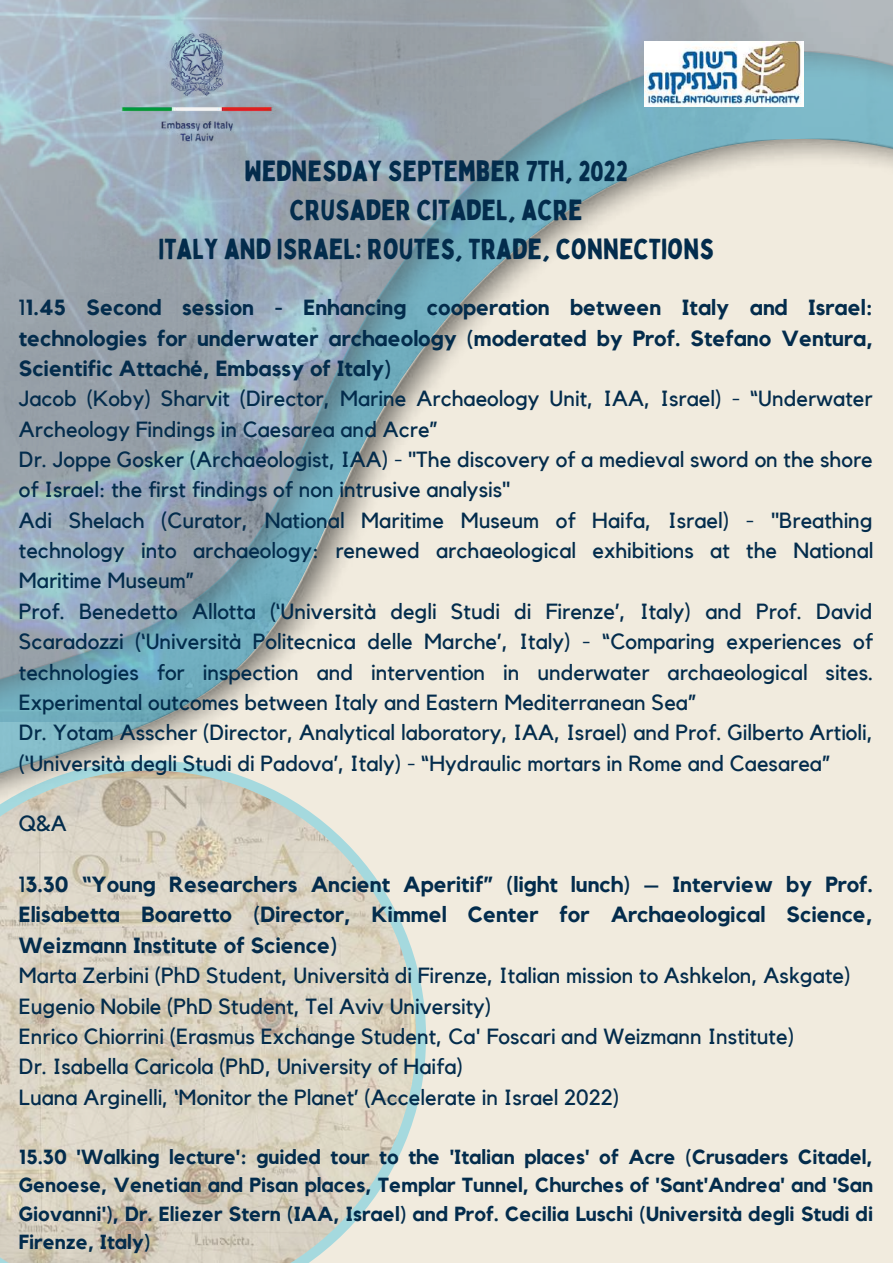
<style>
.page{position:relative;width:893px;height:1264px;background:#fff}
.page>*{position:absolute;margin:0;border:0;box-sizing:border-box;transform-origin:0 0}
.t1{font:28.5px/39.3px "Bobby Jones";color:#032c4c;text-align:center}
.t2{font:21.9px/30.3px "Kollektif";color:#032c4c}
.t3{font:700 21.9px/30.3px "Kollektif";color:#032c4c;text-align:justify}
.t4{font:700 20.4px/28px "Kollektif";color:#032c4c;text-align:justify}
.s1{font-weight:400}
</style>
<div class="page">
<img style="left:0;top:38px;width:892px;height:86px">
<img style="left:0;top:125px;width:892px;height:1137px">
<svg style="left:0;top:760px;width:426px;height:502px;background:#d9d4c5"></svg>
<img style="left:114px;top:11px;width:168px;height:156px">
<img style="left:644px;top:41px;width:159px;height:66px">
<h1 class="t1" style="left:158px;top:150px;width:557px">WEDNESDAY SEPTEMBER 7TH, 2022<br>CRUSADER CITADEL, ACRE<br>ITALY AND ISRAEL: ROUTES, TRADE, CONNECTIONS</h1>
<p class="t3" style="left:19px;top:293px;width:855px"><span class="s1">1</span>1.45 Second session - Enhancing cooperation between Italy and Israel: technologies for underwater archaeology (moderated by Prof. Stefano Ventura, Scientific Attaché, Embassy of Italy)</p>
<p class="t2" style="left:19px;top:384px;width:856px">Jacob (Koby) Sharvit (Director, Marine Archaeology Unit, IAA, Israel) - “Underwater Archeology Findings in Caesarea and Acre”<br>Dr. Joppe Gosker (Archaeologist, IAA) - "The discovery of a medieval sword on the shore of Israel: the first findings of non intrusive analysis"<br>Adi Shelach (Curator, National Maritime Museum of Haifa, Israel) - "Breathing technology into archaeology: renewed archaeological exhibitions at the National Maritime Museum”<br>Prof. Benedetto Allotta (‘Università degli Studi di Firenze’, Italy) and Prof. David Scaradozzi (‘Università Politecnica delle Marche’, Italy) - “Comparing experiences of technologies for inspection and intervention in underwater archaeological sites.<br>Experimental outcomes between Italy and Eastern Mediterranean Sea”<br>Dr. Yotam Asscher (Director, Analytical laboratory, IAA, Israel) and Prof. Gilberto Artioli, (‘Università degli Studi di Padova’, Italy) - “Hydraulic mortars in Rome and Caesarea”</p>
<p class="t2" style="left:19px;top:809px;width:49px">Q&amp;A</p>
<p class="t3" style="left:19px;top:870px;width:855px"><span class="s1">1</span>3.30 “Young Researchers Ancient Aperitif” (light lunch) – Interview by Prof.<br>Elisabetta Boaretto (Director, Kimmel Center for Archaeological Science, Weizmann Institute of Science)</p>
<p class="t2" style="left:19px;top:961px;width:833px">Marta Zerbini (PhD Student, Università di Firenze, Italian mission to Ashkelon, Askgate)<br>Eugenio Nobile (PhD Student, Tel Aviv University)<br>Enrico Chiorrini (Erasmus Exchange Student, Ca' Foscari and Weizmann Institute)<br>Dr. Isabella Caricola (PhD, University of Haifa)<br>Luana Arginelli, ‘Monitor the Planet’ (Accelerate in Israel 2022)</p>
<p class="t4" style="left:19px;top:1143px;width:855px">15.30 'Walking lecture': guided tour to the 'Italian places' of Acre (Crusaders Citadel, Genoese, Venetian and Pisan places, Templar Tunnel, Churches of 'Sant'Andrea' and 'San Giovanni'), Dr. Eliezer Stern (IAA, Israel) and Prof. Cecilia Luschi (Università degli Studi di Firenze, Italy)</p>
</div>
